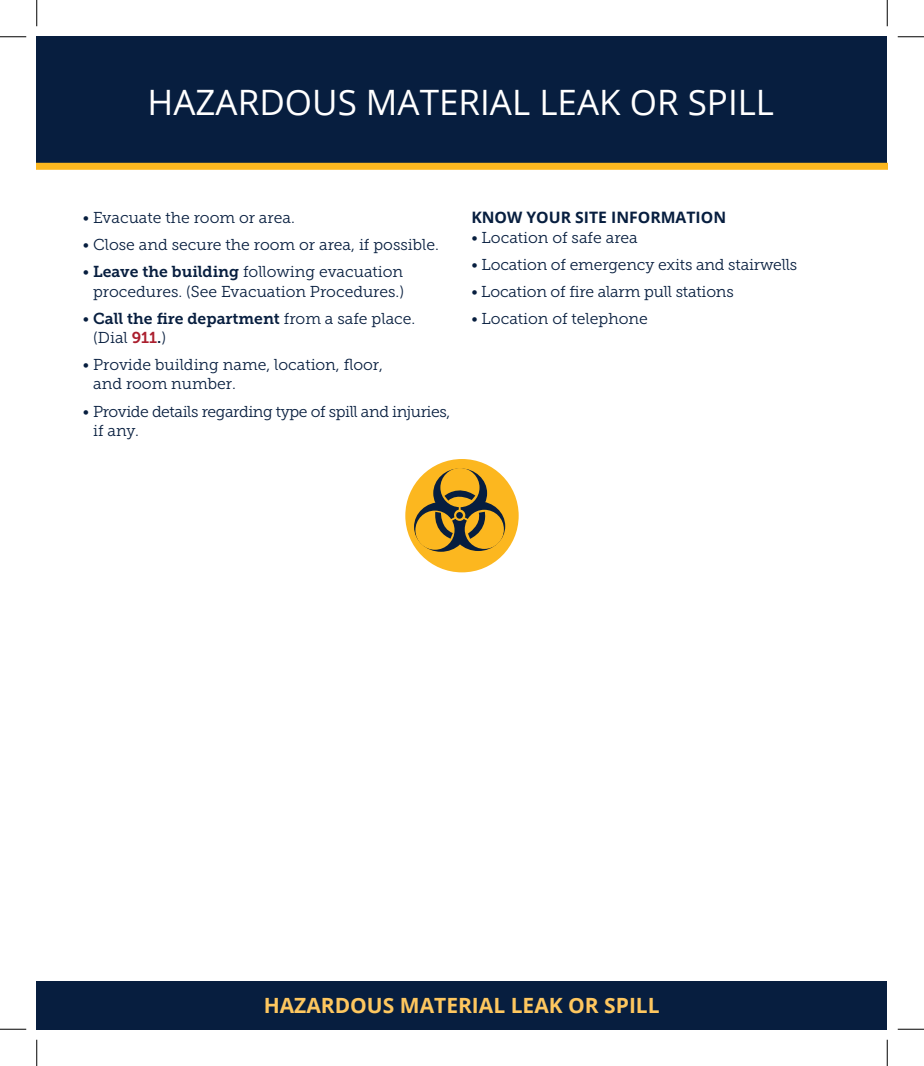
<style>
.page{position:relative;width:924px;height:1066px;background:#fff}
.page>*{position:absolute;margin:0;border:0;box-sizing:border-box;transform-origin:0 0}
._1blue_heads{font:35px "Open Sans";color:#fff}
._1tab{font:700 21px "Open Sans";color:#fec75f}
._1body_copy{font:15.75px/19.2px "Museo Slab 300";letter-spacing:-.005em;color:#071e3f}
._1body_copy-2{font:15.75px/19.2px "Museo Slab 300";letter-spacing:-.025em;color:#071e3f}
._1headline{font:700 15.75px "Open Sans";color:#071e3f}
.s1{font-family:"Museo Slab 700"}
.s2{font-family:"Museo Slab 700";color:#aa1e2d}
</style>
<div class="page">
<div style="left:37px;top:981px;width:850px;height:48px;background:#071e3f"></div>
<div style="left:37px;top:37px;width:850px;height:129px;background:#071e3f"></div>
<div style="left:37px;top:163px;width:850px;height:7px;background:#fcb71f"></div>
<div style="left:405px;top:459px;width:114px;height:113px;background:#fcb71f;border-radius:50%"></div>
<svg style="left:433px;top:468px;width:54px;height:50px"></svg>
<svg style="left:451px;top:501px;width:54px;height:50px"></svg>
<div style="left:414px;top:502px;width:54px;height:50px;background:#071e3f;border-radius:50%"></div>
<div style="left:415px;top:510px;width:40px;height:40px;background:#fcb71f;border-radius:50%"></div>
<div style="left:440px;top:468px;width:40px;height:39px;background:#fcb71f;border-radius:50%"></div>
<div style="left:465px;top:510px;width:39px;height:39px;background:#fcb71f;border-radius:50%"></div>
<svg style="left:433px;top:484px;width:56px;height:55px"></svg>
<svg style="left:0;top:36px;width:26px;height:1px"></svg>
<svg style="left:898px;top:36px;width:26px;height:1px"></svg>
<svg style="left:0;top:1029px;width:26px;height:1px"></svg>
<svg style="left:898px;top:1029px;width:26px;height:1px"></svg>
<svg style="left:36px;top:0;width:1px;height:26px"></svg>
<svg style="left:36px;top:1040px;width:1px;height:26px"></svg>
<svg style="left:887px;top:0;width:1px;height:26px"></svg>
<svg style="left:887px;top:1040px;width:1px;height:26px"></svg>
<p class="_1blue_heads" style="left:148px;top:78px;width:628px">HAZARDOUS MATERIAL LEAK OR SPILL</p>
<p class="_1body_copy" style="left:83px;top:208px;width:214px">• Evacuate the room or area.</p>
<p class="_1body_copy" style="left:83px;top:235px;width:358px">• Close and secure the room or area, if possible.</p>
<p class="_1body_copy" style="left:83px;top:262px;width:323px;text-align:right">• <span class="s1">Leave the building</span> following evacuation procedures. (See Evacuation Procedures.)</p>
<p class="_1body_copy" style="left:93px;top:309px;width:324px;text-indent:-10px">• <span class="s1">Call the fire department</span> from a safe place. (Dial <span class="s2">911</span><span class="s1">.</span>)</p>
<p class="_1body_copy" style="left:93px;top:355px;width:291px;text-indent:-10px">• Provide building name, location, floor, and room number.</p>
<p class="_1body_copy-2" style="left:93px;top:402px;width:359px;text-indent:-10px">• Provide details regarding type of spill and injuries, if any.</p>
<p class="_1headline" style="left:471px;top:206px;width:256px">KNOW YOUR SITE INFORMATION</p>
<p class="_1body_copy" style="left:471px;top:228px;width:168px">• Location of safe area</p>
<p class="_1body_copy" style="left:471px;top:255px;width:327px">• Location of emergency exits and stairwells</p>
<p class="_1body_copy" style="left:471px;top:282px;width:264px">• Location of fire alarm pull stations</p>
<p class="_1body_copy" style="left:471px;top:309px;width:178px">• Location of telephone</p>
<p class="_1tab" style="left:264px;top:990px;width:398px">HAZARDOUS MATERIAL LEAK OR SPILL</p>
</div>
